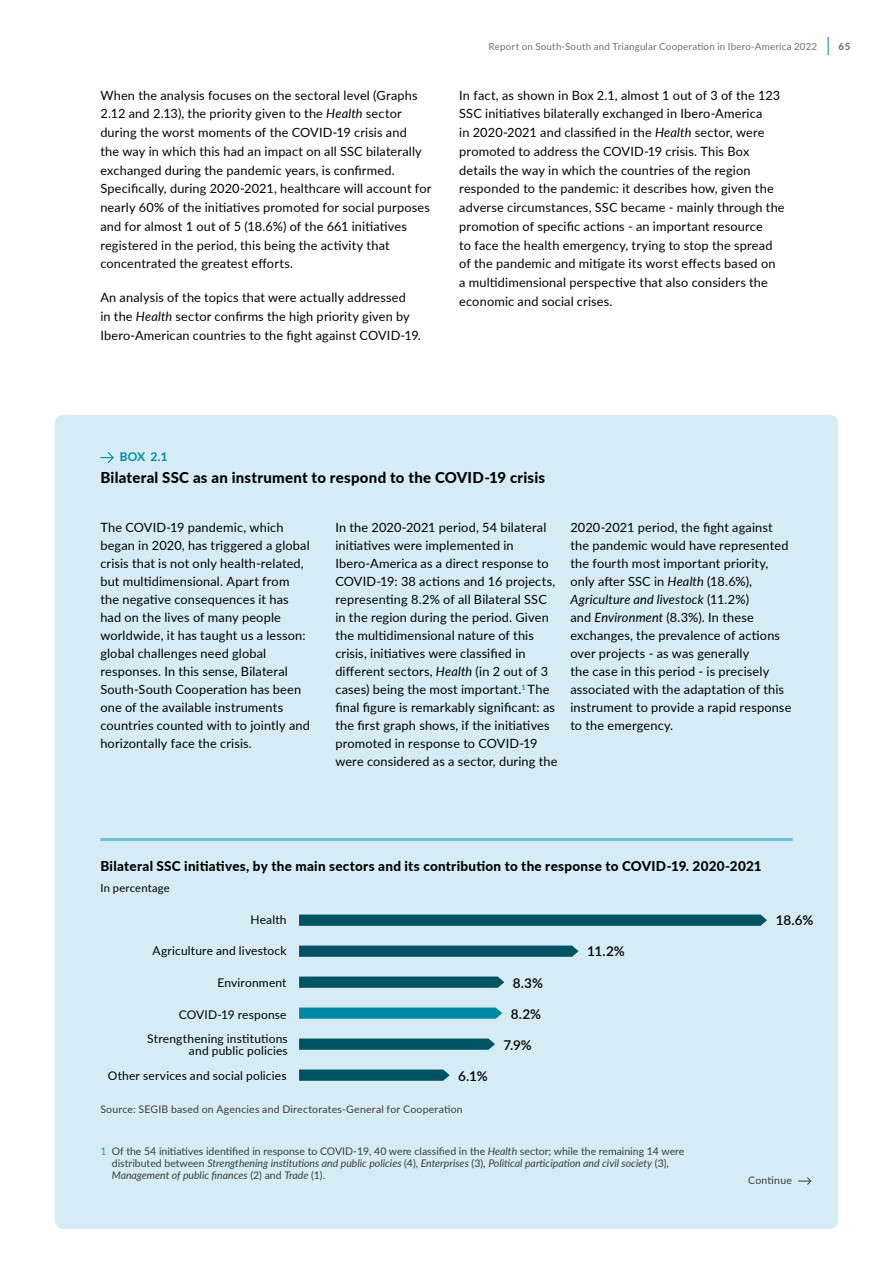
<style>
.page{position:relative;width:893px;height:1263px;background:#fff}
.page>*{position:absolute;margin:0;border:0;box-sizing:border-box;transform-origin:0 0}
.t1{font:800 15px "Lato";letter-spacing:.015em;color:#000}
.t2{font:800 13.5px "Lato";letter-spacing:.02em;color:#000}
.t3{font:600 13.5px "Lato";color:#000}
.t4{font:12.75px/18px "Lato";letter-spacing:.015em;color:#000}
.t5{font:12px/12px "Lato";letter-spacing:.015em;color:#000;text-align:right}
.t6{font:700 12px "Lato";color:#0088a2}
.t7{font:11.25px "Lato";letter-spacing:.015em;color:#000}
.t8{font:10.5px/12px "Lato";color:#3c3c3b}
.t9{font:10.5px "Lato";letter-spacing:.02em;color:#3c3c3b}
.t10{font:9.75px "Lato";letter-spacing:.025em;color:#706f6f}
.t11{font:800 9.75px "Lato";color:#706f6f}
.s1{font-style:italic}
.s2{color:#239db4}
</style>
<div class="page">
<svg style="left:828px;top:37px;width:1px;height:18px"></svg>
<div style="left:55px;top:415px;width:783px;height:814px;background:#d5ecf4;border-radius:9px"></div>
<svg style="left:100px;top:452px;width:14px;height:12px"></svg>
<hr style="left:100px;top:838px;width:693px;height:3px;background:#00a9c1">
<svg style="left:798px;top:1177px;width:14px;height:8px"></svg>
<svg style="left:299px;top:914px;width:468px;height:12px"></svg>
<svg style="left:299px;top:945px;width:280px;height:12px"></svg>
<svg style="left:299px;top:976px;width:205px;height:12px"></svg>
<svg style="left:299px;top:1007px;width:203px;height:12px"></svg>
<svg style="left:299px;top:1038px;width:196px;height:12px"></svg>
<svg style="left:299px;top:1069px;width:151px;height:12px"></svg>
<p class="t4" style="left:100px;top:85px;width:333px;line-height:18.8px">When the analysis focuses on the sectoral level (Graphs 2.12 and 2.13), the priority given to the <span class="s1">Health</span> sector during the worst moments of the COVID‑19 crisis and<br>the way in which this had an impact on all SSC bilaterally exchanged during the pandemic years, is confirmed.<br>Specifically, during 2020‑2021, healthcare will account for nearly 60% of the initiatives promoted for social purposes and for almost 1 out of 5 (18.6%) of the 661 initiatives registered in the period, this being the activity that concentrated the greatest efforts.</p>
<p class="t4" style="left:100px;top:287px;width:322px;line-height:18.8px">An analysis of the topics that were actually addressed<br>in the <span class="s1">Health</span> sector confirms the high priority given by<br>Ibero‑American countries to the fight against COVID‑19.</p>
<p class="t10" style="left:489px;top:39px;width:330px">Report on South-South and Triangular Cooperation in Ibero-America 2022</p>
<p class="t11" style="left:838px;top:39px;width:13px">65</p>
<p class="t4" style="left:459px;top:85px;width:327px;line-height:18.8px">In fact, as shown in Box 2.1, almost 1 out of 3 of the 123<br>SSC initiatives bilaterally exchanged in Ibero‑America<br>in 2020‑2021 and classified in the <span class="s1">Health</span> sector, were promoted to address the COVID‑19 crisis. This Box details the way in which the countries of the region responded to the pandemic: it describes how, given the adverse circumstances, SSC became ‑ mainly through the promotion of specific actions ‑ an important resource<br>to face the health emergency, trying to stop the spread of the pandemic and mitigate its worst effects based on a multidimensional perspective that also considers the economic and social crises.</p>
<p class="t6" style="left:120px;top:450px;width:49px">BOX 2.1</p>
<p class="t1" style="left:100px;top:467px;width:446px">Bilateral SSC as an instrument to respond to the COVID‑19 crisis</p>
<p class="t4" style="left:100px;top:518px;width:211px">The COVID‑19 pandemic, which began in 2020, has triggered a global crisis that is not only health‑related, but multidimensional. Apart from the negative consequences it has had on the lives of many people worldwide, it has taught us a lesson: global challenges need global responses. In this sense, Bilateral South‑South Cooperation has been one of the available instruments countries counted with to jointly and horizontally face the crisis.</p>
<p class="t4" style="left:335px;top:518px;width:224px">In the 2020‑2021 period, 54 bilateral initiatives were implemented in Ibero‑America as a direct response to COVID‑19: 38 actions and 16 projects, representing 8.2% of all Bilateral SSC in the region during the period. Given the multidimensional nature of this crisis, initiatives were classified in different sectors, <span class="s1">Health</span> (in 2 out of 3 cases) being the most important.<sup>1</sup> The final figure is remarkably significant: as the first graph shows, if the initiatives promoted in response to COVID‑19 were considered as a sector, during the</p>
<p class="t4" style="left:570px;top:518px;width:223px">2020‑2021 period, the fight against the pandemic would have represented the fourth most important priority, only after SSC in <span class="s1">Health</span> (18.6%), <span class="s1">Agriculture and livestock</span> (11.2%)<br>and <span class="s1">Environment</span> (8.3%). In these exchanges, the prevalence of actions over projects ‑ as was generally<br>the case in this period ‑ is precisely associated with the adaptation of this instrument to provide a rapid response to the emergency.</p>
<p class="t2" style="left:100px;top:856px;width:663px">Bilateral SSC initiatives, by the main sectors and its contribution to the response to COVID‑19. 2020‑2021</p>
<p class="t7" style="left:100px;top:880px;width:71px">In percentage</p>
<p class="t5" style="left:250px;top:913px;width:38px">Health</p>
<p class="t5" style="left:153px;top:944px;width:136px">Agriculture and livestock</p>
<p class="t5" style="left:217px;top:976px;width:71px">Environment</p>
<p class="t5" style="left:179px;top:1008px;width:109px">COVID‑19 response</p>
<p class="t5" style="left:147px;top:1032px;width:142px">Strengthening institutions and public policies</p>
<p class="t5" style="left:108px;top:1069px;width:180px">Other services and social policies</p>
<p class="t3" style="left:458px;top:1066px;width:31px">6.1%</p>
<p class="t9" style="left:100px;top:1102px;width:364px">Source: SEGIB based on Agencies and Directorates‑General for Cooperation</p>
<p class="t3" style="left:513px;top:973px;width:32px">8.3%</p>
<p class="t3" style="left:511px;top:1004px;width:32px">8.2%</p>
<p class="t3" style="left:504px;top:1035px;width:30px">7.9%</p>
<p class="t3" style="left:587px;top:942px;width:39px">11.2%</p>
<p class="t3" style="left:776px;top:911px;width:39px">18.6%</p>
<p class="t8" style="left:112px;top:1145px;width:574px;text-indent:-11px"><span class="s2">1</span> Of the 54 initiatives identified in response to COVID‑19, 40 were classified in the <span class="s1">Health</span> sector; while the remaining 14 were distributed between <span class="s1">Strengthening institutions and public policies</span> (4), <span class="s1">Enterprises</span> (3), <span class="s1">Political participation and civil society</span> (3),<br><span class="s1">Management of public finances</span> (2) and <span class="s1">Trade</span> (1).</p>
<p class="t8" style="left:748px;top:1174px;width:45px">Continue</p>
</div>
